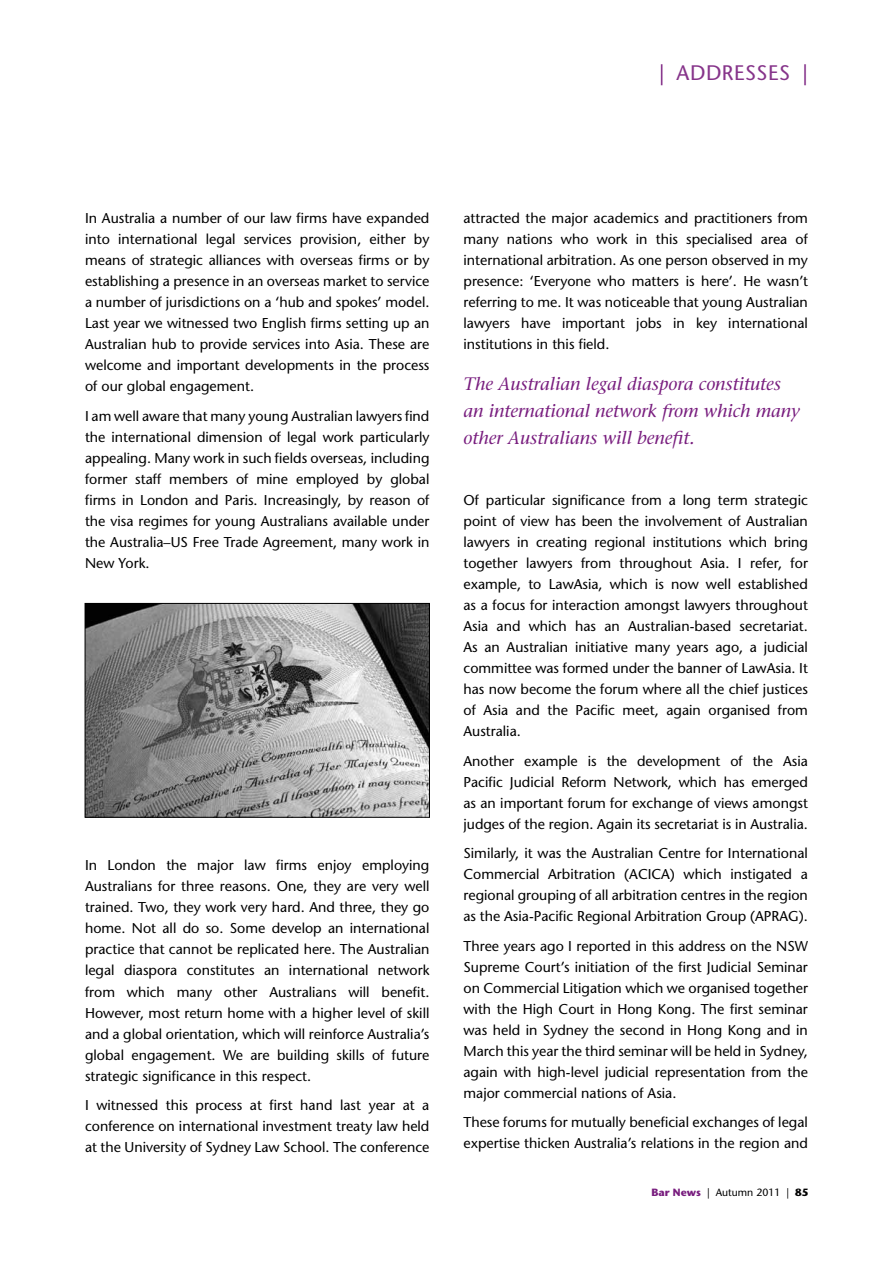
<style>
.page{position:relative;width:893px;height:1263px;background:#fff}
.page>*{position:absolute;margin:0;border:0;box-sizing:border-box;transform-origin:0 0}
.t1{font:21px "Stone Sans";color:#86348a}
.t2{font:italic 18px/27px "Stone Serif";color:#781d7e}
.t3{font:14.25px/21px "Stone Sans";color:#000;text-align:justify}
.t4{font:10.5px "Stone Sans";color:#000}
.s1{color:#781d7e}
.s2{font-weight:700;color:#781d7e}
.s3{font-weight:700}
</style>
<div class="page">
<img style="left:87px;top:605px;width:341px;height:210px">
<div style="left:85px;top:603px;width:345px;height:214px;border:1px solid #000"></div>
<h1 class="t1" style="left:659px;top:60px;width:33px"><span class="s1">|</span> addr</h1>
<h1 class="t1" style="left:734px;top:60px;width:75px">ess es <span class="s1">|</span></h1>
<p class="t3" style="left:85px;top:208px;width:346px">In Australia a number of our law firms have expanded into international legal services provision, either by means of strategic alliances with overseas firms or by establishing a presence in an overseas market to service a number of jurisdictions on a ‘hub and spokes’ model.<br>Last year we witnessed two English firms setting up an Australian hub to provide services into Asia. These are welcome and important developments in the process of our global engagement.</p>
<p class="t3" style="left:85px;top:405px;width:346px">I am well aware that many young Australian lawyers find the international dimension of legal work particularly appealing. Many work in such fields overseas, including former staff members of mine employed by global firms in London and Paris. Increasingly, by reason of the visa regimes for young Australians available under the Australia–US Free Trade Agreement, many work in New York.</p>
<p class="t3" style="left:85px;top:855px;width:346px">In London the major law firms enjoy employing Australians for three reasons. One, they are very well trained. Two, they work very hard. And three, they go home. Not all do so. Some develop an international practice that cannot be replicated here. The Australian legal diaspora constitutes an international network from which many other Australians will benefit.<br>However, most return home with a higher level of skill and a global orientation, which will reinforce Australia’s global engagement. We are building skills of future strategic significance in this respect.</p>
<p class="t3" style="left:85px;top:1094px;width:346px">I witnessed this process at first hand last year at a conference on international investment treaty law held at the University of Sydney Law School. The conference</p>
<p class="t3" style="left:463px;top:208px;width:346px">attracted the major academics and practitioners from many nations who work in this specialised area of international arbitration. As one person observed in my presence: ‘Everyone who matters is here’. He wasn’t referring to me. It was noticeable that young Australian lawyers have important jobs in key international institutions in this field.</p>
<p class="t2" style="left:463px;top:371px;width:338px">The Australian legal diaspora constitutes an international network from which many other Australians will benefit.</p>
<p class="t3" style="left:463px;top:489px;width:346px">Of particular significance from a long term strategic point of view has been the involvement of Australian lawyers in creating regional institutions which bring together lawyers from throughout Asia. I refer, for example, to LawAsia, which is now well established as a focus for interaction amongst lawyers throughout Asia and which has an Australian-based secretariat.<br>As an Australian initiative many years ago, a judicial committee was formed under the banner of LawAsia. It has now become the forum where all the chief justices of Asia and the Pacific meet, again organised from Australia.</p>
<p class="t3" style="left:463px;top:750px;width:346px">Another example is the development of the Asia Pacific Judicial Reform Network, which has emerged as an important forum for exchange of views amongst judges of the region. Again its secretariat is in Australia.</p>
<p class="t3" style="left:463px;top:843px;width:346px">Similarly, it was the Australian Centre for International Commercial Arbitration (ACICA) which instigated a regional grouping of all arbitration centres in the region as the Asia-Pacific Regional Arbitration Group (APRAG).</p>
<p class="t3" style="left:463px;top:935px;width:346px">Three years ago I reported in this address on the NSW Supreme Court’s initiation of the first Judicial Seminar on Commercial Litigation which we organised together with the High Court in Hong Kong. The first seminar was held in Sydney the second in Hong Kong and in March this year the third seminar will be held in Sydney, again with high-level judicial representation from the major commercial nations of Asia.</p>
<p class="t3" style="left:463px;top:1112px;width:346px">These forums for mutually beneficial exchanges of legal expertise thicken Australia’s relations in the region and</p>
<p class="t4" style="left:652px;top:1186px;width:158px"><span class="s2">Bar News</span> | Autumn 2011 | <span class="s3">85</span></p>
</div>
